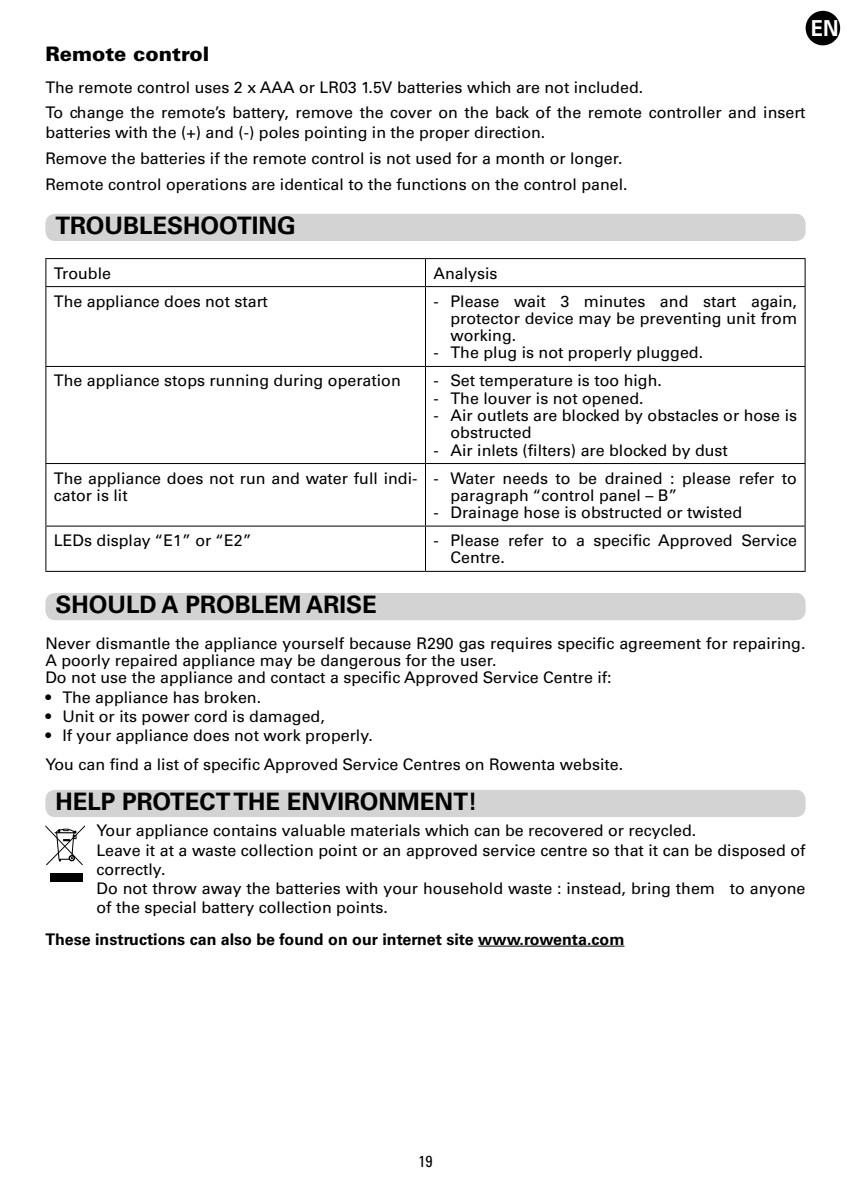
<style>
.page{position:relative;width:851px;height:1191px;background:#fff}
.page>*{position:absolute;margin:0;border:0;box-sizing:border-box;transform-origin:0 0}
.t1{font:700 24px "Univers";color:#000}
.t2{font:700 22px "Univers";color:#fff;scale:.9 1}
.t3{font:900 20px "Univers";color:#000}
.t4{font:16px/17.2px "Univers";color:#000}
.t5{font:700 16px "Univers";color:#000}
.t6{font:condensed 16px "Univers";color:#000}
</style>
<div class="page">
<div style="left:805px;top:11px;width:35px;height:34px;background:#000;border-radius:50%"></div>
<hr style="left:478px;top:945px;width:146px;height:1px;background:#000">
<div style="left:45px;top:214px;width:760px;height:27px;background:#d3d3d4;border-radius:10px"></div>
<hr style="left:45px;top:258px;width:380px;height:1px;background:#000">
<svg style="left:45px;top:259px;width:1px;height:27px"></svg>
<hr style="left:425px;top:258px;width:380px;height:1px;background:#000">
<svg style="left:425px;top:259px;width:1px;height:27px"></svg>
<svg style="left:804px;top:259px;width:1px;height:27px"></svg>
<hr style="left:45px;top:286px;width:380px;height:1px;background:#000">
<hr style="left:45px;top:287px;width:1px;height:79px;background:#000">
<hr style="left:425px;top:286px;width:380px;height:1px;background:#000">
<hr style="left:425px;top:287px;width:1px;height:79px;background:#000">
<hr style="left:804px;top:287px;width:1px;height:79px;background:#000">
<hr style="left:45px;top:366px;width:380px;height:1px;background:#000">
<hr style="left:45px;top:367px;width:1px;height:96px;background:#000">
<hr style="left:425px;top:366px;width:380px;height:1px;background:#000">
<hr style="left:425px;top:367px;width:1px;height:96px;background:#000">
<hr style="left:804px;top:367px;width:1px;height:96px;background:#000">
<hr style="left:45px;top:463px;width:380px;height:1px;background:#000">
<hr style="left:45px;top:464px;width:1px;height:61px;background:#000">
<hr style="left:425px;top:463px;width:380px;height:1px;background:#000">
<hr style="left:425px;top:464px;width:1px;height:61px;background:#000">
<hr style="left:804px;top:464px;width:1px;height:61px;background:#000">
<hr style="left:45px;top:525px;width:380px;height:1px;background:#000">
<hr style="left:45px;top:526px;width:1px;height:45px;background:#000">
<hr style="left:425px;top:525px;width:380px;height:1px;background:#000">
<hr style="left:425px;top:526px;width:1px;height:45px;background:#000">
<hr style="left:804px;top:526px;width:1px;height:45px;background:#000">
<hr style="left:45px;top:571px;width:380px;height:1px;background:#000">
<hr style="left:425px;top:571px;width:380px;height:1px;background:#000">
<div style="left:45px;top:593px;width:760px;height:27px;background:#d3d3d4;border-radius:10px"></div>
<div style="left:45px;top:790px;width:760px;height:27px;background:#d3d3d4;border-radius:10px"></div>
<div style="left:50px;top:873px;width:33px;height:8px;background:#000"></div>
<svg style="left:45px;top:825px;width:40px;height:40px"></svg>
<h2 class="t2" style="left:810px;top:15px;width:32px">EN</h2>
<p class="t3" style="left:45px;top:42px;width:166px">Remote control</p>
<p class="t4" style="left:45px;top:74px;width:761px;line-height:25.6px">The remote control uses 2 x AAA or LR03 1.5V batteries which are not included.<br>To change the remote’s battery, remove the cover on the back of the remote controller and insert</p>
<p class="t4" style="left:45px;top:120px;width:583px;line-height:25.6px">batteries with the (+) and (-) poles pointing in the proper direction.<br>Remove the batteries if the remote control is not used for a month or longer.<br>Remote control operations are identical to the functions on the control panel.</p>
<h1 class="t1" style="left:55px;top:212px;width:242px">TROUBLESHOOTING</h1>
<p class="t4" style="left:54px;top:264px;width:59px">Trouble</p>
<p class="t4" style="left:433px;top:264px;width:66px">Analysis</p>
<p class="t4" style="left:54px;top:292px;width:215px">The appliance does not start</p>
<p class="t4" style="left:450px;top:292px;width:348px;text-align:justify;text-indent:-17px">- Please wait 3 minutes and start again, protector device may be preventing unit from working.</p>
<p class="t4" style="left:433px;top:344px;width:271px">- The plug is not properly plugged.</p>
<p class="t4" style="left:54px;top:372px;width:348px">The appliance stops running during operation</p>
<p class="t4" style="left:433px;top:372px;width:230px">- Set temperature is too high.</p>
<p class="t4" style="left:433px;top:389px;width:211px">- The louver is not opened.</p>
<p class="t4" style="left:450px;top:407px;width:348px;text-indent:-17px">- Air outlets are blocked by obstacles or hose is obstructed</p>
<p class="t4" style="left:433px;top:441px;width:296px">- Air inlets (filters) are blocked by dust</p>
<p class="t4" style="left:54px;top:469px;width:365px">The appliance does not run and water full indi&shy;cator is lit</p>
<p class="t4" style="left:450px;top:469px;width:348px;text-indent:-17px">- Water needs to be drained : please refer to paragraph “control panel – B”</p>
<p class="t4" style="left:433px;top:504px;width:310px">- Drainage hose is obstructed or twisted</p>
<p class="t4" style="left:54px;top:532px;width:199px">LEDs display “E1” or “E2”</p>
<p class="t4" style="left:450px;top:532px;width:348px;text-indent:-17px">- Please refer to a specific Approved Service<br>Centre.</p>
<h1 class="t1" style="left:55px;top:591px;width:323px">SHOULD A PROBLEM ARISE</h1>
<p class="t4" style="left:45px;top:634px;width:761px">Never dismantle the appliance yourself because R290 gas requires specific agreement for repairing.<br>A poorly repaired appliance may be dangerous for the user.<br>Do not use the appliance and contact a specific Approved Service Centre if:</p>
<p class="t4" style="left:45px;top:688px;width:217px">• The appliance has broken.</p>
<p class="t4" style="left:45px;top:707px;width:281px">• Unit or its power cord is damaged,</p>
<p class="t4" style="left:45px;top:721px;width:579px;line-height:28.6px">• If your appliance does not work properly.<br>You can find a list of specific Approved Service Centres on Rowenta website.</p>
<h1 class="t1" style="left:55px;top:787px;width:423px">HELP PROTECT THE ENVIRONMENT!</h1>
<p class="t4" style="left:96px;top:821px;width:710px;line-height:19.2px">Your appliance contains valuable materials which can be recovered or recycled.<br>Leave it at a waste collection point or an approved service centre so that it can be disposed of correctly.<br>Do not throw away the batteries with your household waste : instead, bring them to anyone of the special battery collection points.</p>
<p class="t5" style="left:45px;top:929px;width:580px">These instructions can also be found on our internet site www.rowenta.com</p>
<p class="t6" style="left:418px;top:1151px;width:16px">19</p>
</div>
